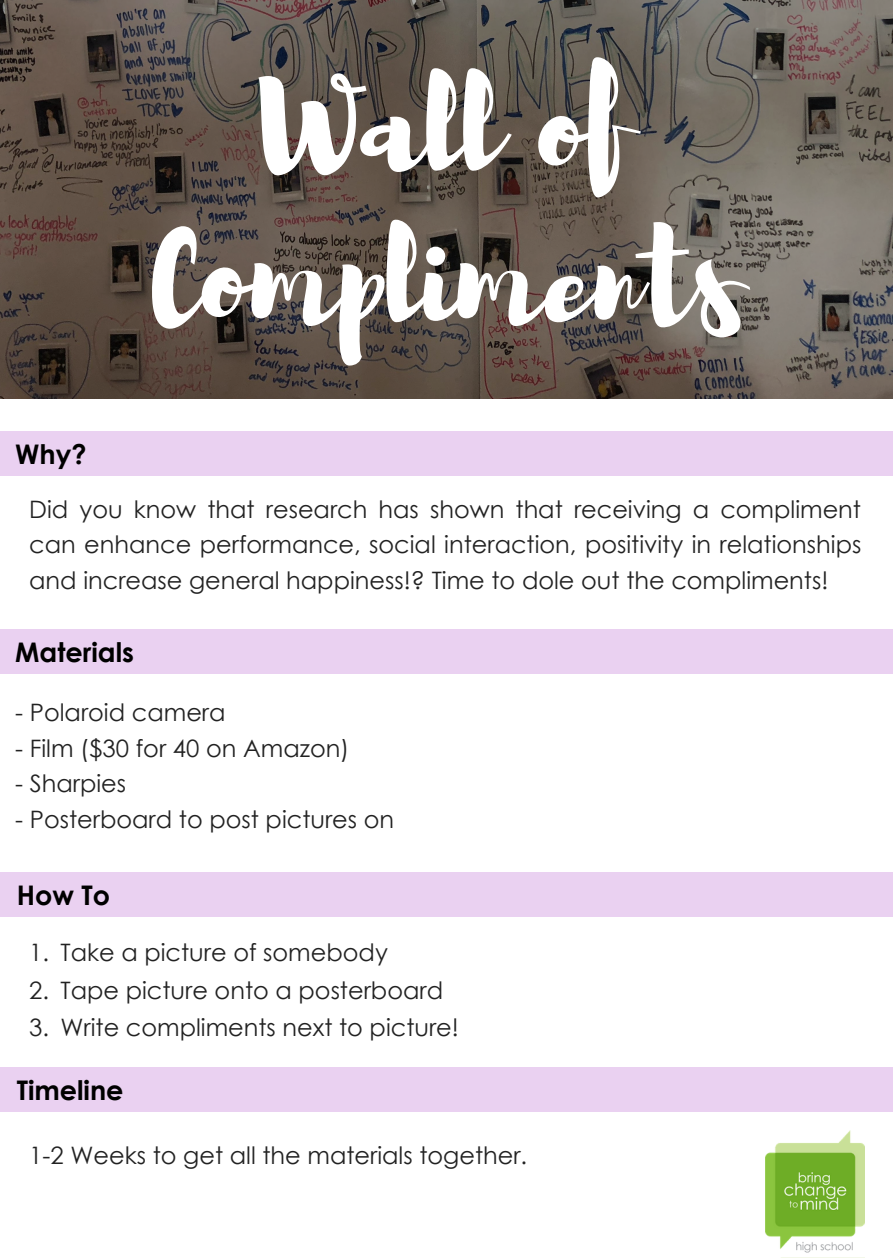
<style>
.page{position:relative;width:893px;height:1258px;background:#fff}
.page>*{position:absolute;margin:0;border:0;box-sizing:border-box;transform-origin:0 0}
.t1{font:127.57px/151.4px "Brusher";color:#fff;text-align:center}
.t2{font:700 27px "Century Gothic";color:#000}
.t3{font:24px/37.7px "Century Gothic";color:#222;text-align:justify}
</style>
<div class="page">
<div style="left:0;top:431px;width:893px;height:44px;background:#ead1f1"></div>
<div style="left:0;top:629px;width:893px;height:44px;background:#ead1f1"></div>
<div style="left:0;top:872px;width:893px;height:44px;background:#ead1f1"></div>
<svg style="left:0;top:0;width:893px;height:398px;background:#60564d"></svg>
<div style="left:0;top:1067px;width:893px;height:44px;background:#ead1f1"></div>
<img style="left:766px;top:1130px;width:98px;height:123px">
<p class="t2" style="left:15px;top:436px;width:73px">Why?</p>
<h1 class="t1" style="left:152px;top:44px;width:591px">Wall of<br>Compliments</h1>
<p class="t3" style="left:29px;top:490px;width:833px;line-height:35.5px">Did you know that research has shown that receiving a compliment can enhance performance, social interaction, positivity in relationships and increase general happiness!? Time to dole out the compliments!</p>
<p class="t2" style="left:15px;top:634px;width:120px">Materials</p>
<p class="t3" style="left:15px;top:692px;width:212px">- Polaroid camera</p>
<p class="t3" style="left:15px;top:728px;width:335px">- Film ($30 for 40 on Amazon)</p>
<p class="t3" style="left:15px;top:763px;width:112px">- Sharpies</p>
<p class="t3" style="left:15px;top:799px;width:380px">- Posterboard to post pictures on</p>
<p class="t2" style="left:17px;top:877px;width:95px">How To</p>
<p class="t3" style="left:60px;top:932px;width:400px;text-align:left">Take a picture of somebody<br>Tape picture onto a posterboard<br>Write compliments next to picture!</p>
<p class="t3" style="left:29px;top:932px;width:21px">1.<br>2.<br>3.</p>
<p class="t2" style="left:17px;top:1073px;width:108px">Timeline</p>
<p class="t3" style="left:29px;top:1135px;width:499px">1-2 Weeks to get all the materials together.</p>
</div>
